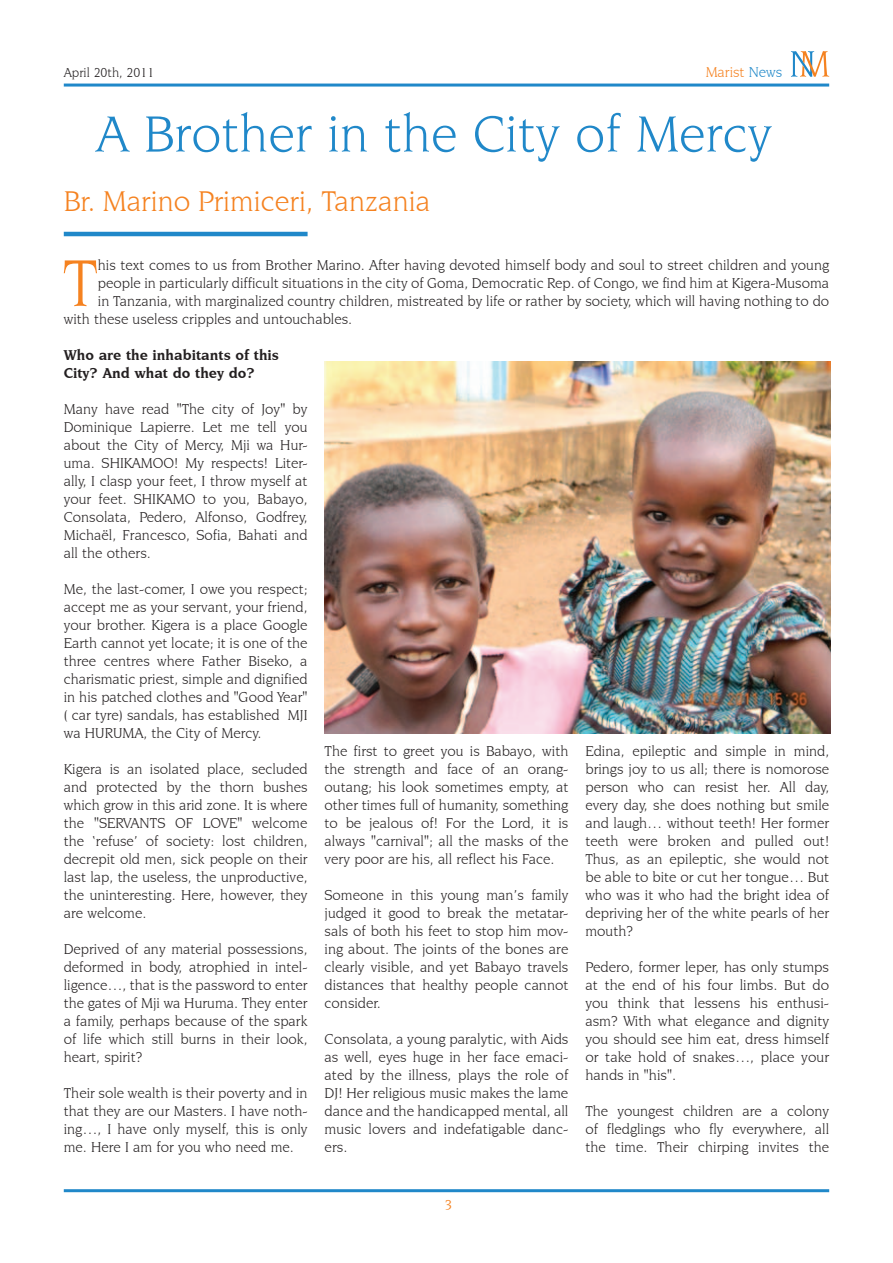
<style>
.page{position:relative;width:893px;height:1263px;background:#fff}
.page>*{position:absolute;margin:0;border:0;box-sizing:border-box;transform-origin:0 0}
.t1{font:70.2px "Novarese IT Cby BT";color:#f58220}
.t2{font:54px "Novarese IT Cby BT";color:#2088c9}
.t3{font:30px "Novarese IT Cby BT";color:#f58220}
.t4{font:15px/18px "Novarese IT Cby BT";color:#231f20;text-align:justify}
.t5{font:700 15px/18px "Novarese IT Cby BT";color:#231f20}
.t6{font:15px "Novarese IT Cby BT";color:#f58220}
.t7{font:13.5px "Novarese IT Cby BT";color:#231f20}
.s1{color:#2088c9}
</style>
<div class="page">
<hr style="left:64px;top:1189px;width:765px;height:3px;background:#2088c9">
<hr style="left:64px;top:84px;width:765px;height:3px;background:#2088c9">
<svg style="left:791px;top:51px;width:38px;height:26px"></svg>
<hr style="left:64px;top:232px;width:244px;height:4px;background:#2088c9">
<img style="left:325px;top:361px;width:505px;height:372px">
<p class="t7" style="left:64px;top:64px;width:92px">April 20th, 2011</p>
<p class="t6" style="left:706px;top:63px;width:78px">Marist <span class="s1">News</span></p>
<h2 class="t2" style="left:96px;top:102px;width:677px">A Brother in the City of Mercy</h2>
<h3 class="t3" style="left:64px;top:184px;width:368px">Br. Marino Primiceri, Tanzania</h3>
<h1 class="t1" style="left:63px;top:241px;width:37px">T</h1>
<p class="t4" style="left:98px;top:256px;width:733px">his text comes to us from Brother Marino. After having devoted himself body and soul to street children and young</p>
<p class="t4" style="left:98px;top:274px;width:733px">people in particularly difficult situations in the city of Goma, Democratic Rep. of Congo, we find him at Kigera-Musoma</p>
<p class="t4" style="left:98px;top:292px;width:733px">in Tanzania, with marginalized country children, mistreated by life or rather by society, which will having nothing to do</p>
<p class="t4" style="left:64px;top:310px;width:290px">with these useless cripples and untouchables.</p>
<p class="t5" style="left:64px;top:346px;width:217px">Who are the inhabitants of this<br>City? And what do they do?</p>
<p class="t4" style="left:64px;top:400px;width:245px">Many have read "The city of Joy" by Dominique Lapierre. Let me tell you about the City of Mercy, Mji wa Hur&shy;uma. SHIKAMOO! My respects! Liter&shy;ally, I clasp your feet, I throw myself at your feet. SHIKAMO to you, Babayo, Consolata, Pedero, Alfonso, Godfrey, Michaël, Francesco, Sofia, Bahati and all the others.</p>
<p class="t4" style="left:64px;top:580px;width:245px">Me, the last-comer, I owe you respect; accept me as your servant, your friend, your brother. Kigera is a place Google Earth cannot yet locate; it is one of the three centres where Father Biseko, a charismatic priest, simple and dignified in his patched clothes and "Good Year" ( car tyre) sandals, has established MJI wa HURUMA, the City of Mercy.</p>
<p class="t4" style="left:64px;top:760px;width:245px">Kigera is an isolated place, secluded and protected by the thorn bushes which grow in this arid zone. It is where the "SERVANTS OF LOVE" welcome the ‘refuse’ of society: lost children, decrepit old men, sick people on their last lap, the useless, the unproductive, the uninteresting. Here, however, they are welcome.</p>
<p class="t4" style="left:64px;top:940px;width:245px">Deprived of any material possessions, deformed in body, atrophied in intel&shy;ligence…, that is the password to enter the gates of Mji wa Huruma. They enter a family, perhaps because of the spark of life which still burns in their look, heart, spirit?</p>
<p class="t4" style="left:64px;top:1084px;width:245px">Their sole wealth is their poverty and in that they are our Masters. I have noth&shy;ing…, I have only myself, this is only me. Here I am for you who need me.</p>
<p class="t4" style="left:325px;top:742px;width:245px">The first to greet you is Babayo, with the strength and face of an orang&shy;outang; his look sometimes empty, at other times full of humanity, something to be jealous of! For the Lord, it is always "carnival"; all the masks of the very poor are his, all reflect his Face.</p>
<p class="t4" style="left:325px;top:886px;width:245px">Someone in this young man’s family judged it good to break the metatar&shy;sals of both his feet to stop him mov&shy;ing about. The joints of the bones are clearly visible, and yet Babayo travels distances that healthy people cannot consider.</p>
<p class="t4" style="left:325px;top:1030px;width:245px">Consolata, a young paralytic, with Aids as well, eyes huge in her face emaci&shy;ated by the illness, plays the role of DJ! Her religious music makes the lame dance and the handicapped mental, all music lovers and indefatigable danc&shy;ers.</p>
<p class="t4" style="left:585px;top:742px;width:245px">Edina, epileptic and simple in mind, brings joy to us all; there is nomorose person who can resist her. All day, every day, she does nothing but smile and laugh… without teeth! Her former teeth were broken and pulled out!<br>Thus, as an epileptic, she would not be able to bite or cut her tongue… But who was it who had the bright idea of depriving her of the white pearls of her mouth?</p>
<p class="t4" style="left:585px;top:958px;width:245px">Pedero, former leper, has only stumps at the end of his four limbs. But do you think that lessens his enthusi&shy;asm? With what elegance and dignity you should see him eat, dress himself or take hold of snakes…, place your hands in "his".</p>
<p class="t4" style="left:585px;top:1102px;width:245px">The youngest children are a colony of fledglings who fly everywhere, all the time. Their chirping invites the</p>
<p class="t6" style="left:445px;top:1196px;width:9px">3</p>
</div>
